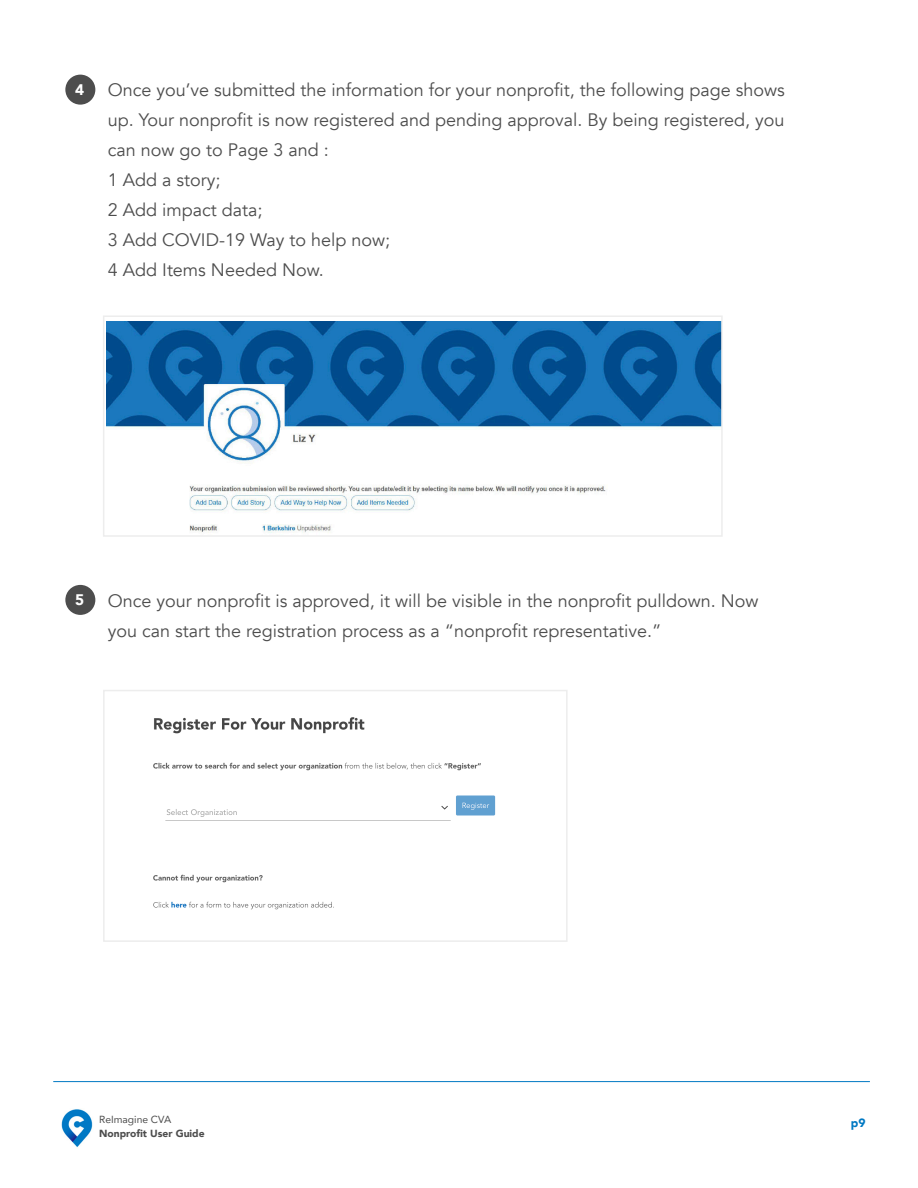
<style>
.page{position:relative;width:918px;height:1188px;background:#fff}
.page>*{position:absolute;margin:0;border:0;box-sizing:border-box;transform-origin:0 0}
.t1{font:18px/30px "Avenir";color:#4d4d4d}
.t2{font:900 15.3px "Avenir";color:#fff}
.t3{font:900 12px "Avenir";color:#0079c3}
.t4{font:900 10.35px "Avenir";color:#4d4d4d}
.t5{font:10.35px "Avenir";color:#4d4d4d}
</style>
<div class="page">
<div style="left:65px;top:75px;width:30px;height:30px;background:#4d4d4d;border-radius:50%"></div>
<div style="left:65px;top:585px;width:30px;height:30px;background:#4d4d4d;border-radius:50%"></div>
<hr style="left:53px;top:1081px;width:817px;height:1px;background:#0079c3">
<img style="left:107px;top:322px;width:613px;height:211px">
<img style="left:153px;top:717px;width:343px;height:193px">
<div style="left:103px;top:690px;width:465px;height:252px;border:2px solid #ededed"></div>
<div style="left:103px;top:315px;width:620px;height:222px;border:2px solid #ededed"></div>
<img style="left:61px;top:1109px;width:32px;height:38px">
<p class="t2" style="left:75px;top:76px;width:11px">4</p>
<p class="t1" style="left:108px;top:75px;width:678px">Once you’ve submitted the information for your nonprofit, the following page shows up. Your nonprofit is now registered and pending approval. By being registered, you can now go to Page 3 and :<br>1 Add a story;<br>2 Add impact data;<br>3 Add COVID-19 Way to help now;<br>4 Add Items Needed Now.</p>
<p class="t2" style="left:75px;top:587px;width:11px">5</p>
<p class="t1" style="left:108px;top:586px;width:652px">Once your nonprofit is approved, it will be visible in the nonprofit pulldown. Now you can start the registration process as a “nonprofit representative.”</p>
<p class="t5" style="left:99px;top:1111px;width:74px">ReImagine CVA</p>
<p class="t4" style="left:99px;top:1125px;width:107px">Nonprofit User Guide</p>
<p class="t3" style="left:851px;top:1113px;width:16px">p9</p>
</div>
